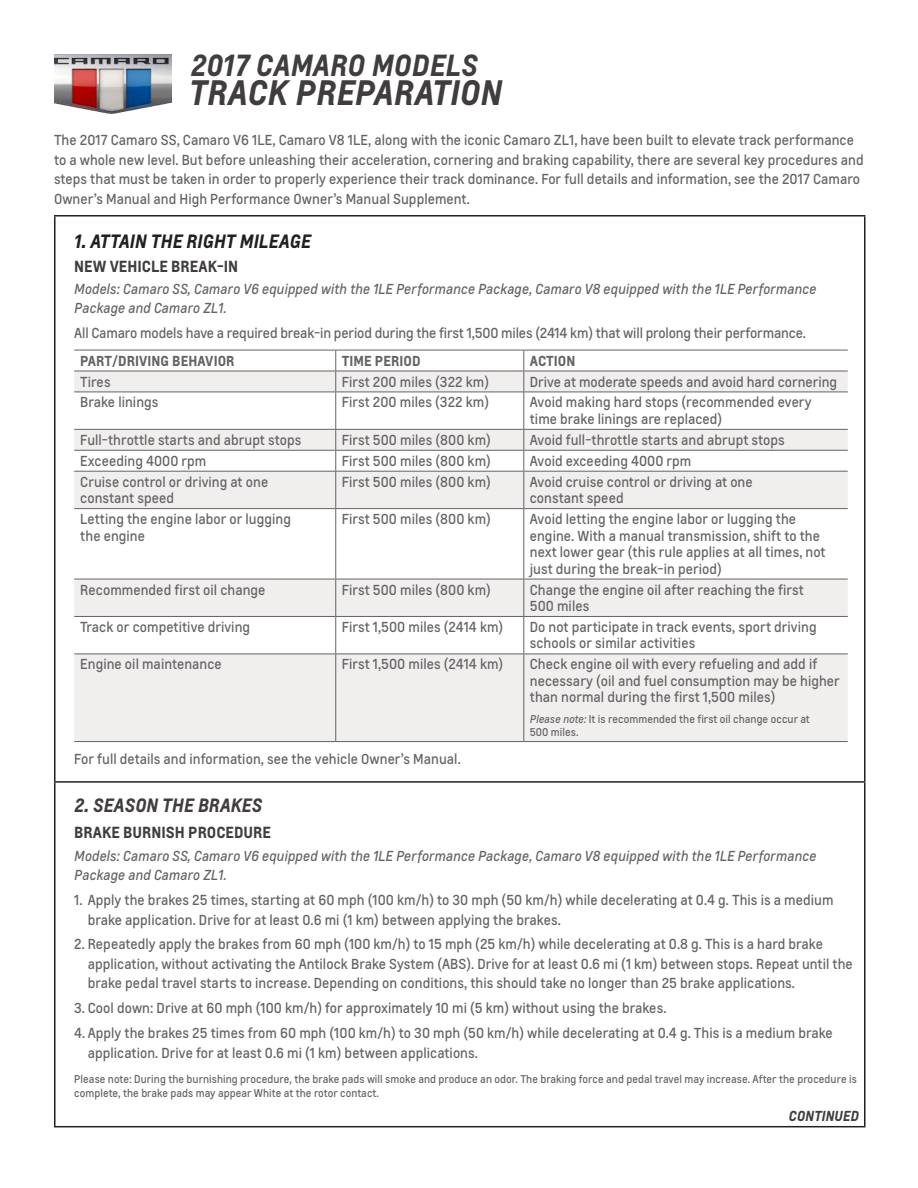
<style>
.page{position:relative;width:918px;height:1188px;background:#fff}
.page>*{position:absolute;margin:0;border:0;box-sizing:border-box;transform-origin:0 0}
.t1{font:italic 700 33px "Louis";letter-spacing:.005em;color:#413d3e}
.t2{font:italic 700 28.5px "Louis";letter-spacing:.005em;color:#413d3e}
.t3{font:italic 700 18px "Louis Global 2";color:#241f1f}
.t4{font:italic 700 18px "Louis";color:#413d3e}
.t5{font:700 15px "Louis";color:#413d3e}
.t6{font:13.5px/16.5px "Louis";letter-spacing:.005em;color:#656365}
.t7{font:italic 13.5px/19.5px "Louis";letter-spacing:.005em;color:#656365}
.t8{font:700 13.5px "Louis";letter-spacing:.005em;color:#656365}
.t9{font:italic 700 13.5px "Louis";color:#413d3e}
.t10{font:10.5px/13.5px "Louis";letter-spacing:.005em;color:#656365}
.s1{font-style:italic}
</style>
<div class="page">
<img style="left:54px;top:54px;width:118px;height:60px">
<hr style="left:54px;top:215px;width:812px;height:2px;background:#241f1f">
<hr style="left:54px;top:217px;width:2px;height:564px;background:#241f1f">
<hr style="left:864px;top:217px;width:2px;height:564px;background:#241f1f">
<hr style="left:54px;top:781px;width:812px;height:2px;background:#241f1f">
<hr style="left:54px;top:783px;width:2px;height:343px;background:#241f1f">
<hr style="left:864px;top:783px;width:2px;height:343px;background:#241f1f">
<hr style="left:54px;top:1126px;width:812px;height:1px;background:#241f1f">
<svg style="left:74px;top:372px;width:774px;height:369px;fill:#f0efee"></svg>
<svg style="left:74px;top:451px;width:774px;height:128px"></svg>
<hr style="left:74px;top:350px;width:262px;height:1px;background:#656365">
<hr style="left:336px;top:350px;width:188px;height:1px;background:#656365">
<hr style="left:524px;top:350px;width:324px;height:1px;background:#656365">
<hr style="left:74px;top:371px;width:262px;height:1px;background:#656365">
<hr style="left:336px;top:371px;width:188px;height:1px;background:#656365">
<svg style="left:335px;top:350px;width:1px;height:42px"></svg>
<hr style="left:524px;top:371px;width:324px;height:1px;background:#656365">
<svg style="left:523px;top:350px;width:1px;height:42px"></svg>
<hr style="left:74px;top:392px;width:262px;height:1px;background:#656365">
<hr style="left:336px;top:392px;width:188px;height:1px;background:#656365">
<hr style="left:335px;top:392px;width:1px;height:37px;background:#656365">
<hr style="left:524px;top:392px;width:324px;height:1px;background:#656365">
<hr style="left:523px;top:392px;width:1px;height:37px;background:#656365">
<hr style="left:74px;top:429px;width:262px;height:1px;background:#656365">
<hr style="left:336px;top:429px;width:188px;height:1px;background:#656365">
<hr style="left:524px;top:429px;width:324px;height:1px;background:#656365">
<hr style="left:74px;top:450px;width:262px;height:1px;background:#656365">
<hr style="left:336px;top:450px;width:188px;height:1px;background:#656365">
<svg style="left:335px;top:430px;width:1px;height:41px"></svg>
<hr style="left:524px;top:450px;width:324px;height:1px;background:#656365">
<svg style="left:523px;top:430px;width:1px;height:41px"></svg>
<hr style="left:74px;top:471px;width:262px;height:1px;background:#656365">
<hr style="left:336px;top:471px;width:188px;height:1px;background:#656365">
<hr style="left:335px;top:472px;width:1px;height:36px;background:#656365">
<hr style="left:524px;top:471px;width:324px;height:1px;background:#656365">
<hr style="left:523px;top:472px;width:1px;height:36px;background:#656365">
<hr style="left:74px;top:508px;width:262px;height:1px;background:#656365">
<hr style="left:336px;top:508px;width:188px;height:1px;background:#656365">
<hr style="left:335px;top:509px;width:1px;height:70px;background:#656365">
<hr style="left:524px;top:508px;width:324px;height:1px;background:#656365">
<hr style="left:523px;top:509px;width:1px;height:70px;background:#656365">
<hr style="left:74px;top:579px;width:262px;height:1px;background:#656365">
<hr style="left:336px;top:579px;width:188px;height:1px;background:#656365">
<hr style="left:335px;top:579px;width:1px;height:37px;background:#656365">
<hr style="left:524px;top:579px;width:324px;height:1px;background:#656365">
<hr style="left:523px;top:579px;width:1px;height:37px;background:#656365">
<hr style="left:74px;top:616px;width:262px;height:1px;background:#656365">
<hr style="left:336px;top:616px;width:188px;height:1px;background:#656365">
<hr style="left:335px;top:617px;width:1px;height:37px;background:#656365">
<hr style="left:524px;top:616px;width:324px;height:1px;background:#656365">
<hr style="left:523px;top:617px;width:1px;height:37px;background:#656365">
<hr style="left:74px;top:654px;width:262px;height:1px;background:#656365">
<hr style="left:336px;top:654px;width:188px;height:1px;background:#656365">
<hr style="left:335px;top:654px;width:1px;height:87px;background:#656365">
<hr style="left:524px;top:654px;width:324px;height:1px;background:#656365">
<hr style="left:523px;top:654px;width:1px;height:87px;background:#656365">
<hr style="left:74px;top:741px;width:262px;height:1px;background:#656365">
<hr style="left:336px;top:741px;width:188px;height:1px;background:#656365">
<hr style="left:524px;top:741px;width:324px;height:1px;background:#656365">
<h2 class="t2" style="left:191px;top:46px;width:289px">2017 CAMARO MODELS</h2>
<h1 class="t1" style="left:189px;top:71px;width:315px">TRACK PREPARATION</h1>
<p class="t6" style="left:54px;top:130px;width:811px;line-height:19.5px">The 2017 Camaro SS, Camaro V6 1LE, Camaro V8 1LE, along with the iconic Camaro ZL1, have been built to elevate track performance to a whole new level. But before unleashing their acceleration, cornering and braking capability, there are several key procedures and steps that must be taken in order to properly experience their track dominance. For full details and information, see the 2017 Camaro Owner’s Manual and High Performance Owner’s Manual Supplement.</p>
<h3 class="t3" style="left:74px;top:228px;width:238px">1. ATTAIN THE RIGHT MILEAGE</h3>
<p class="t5" style="left:74px;top:256px;width:165px">NEW VEHICLE BREAK-IN</p>
<p class="t7" style="left:74px;top:279px;width:744px">Models: Camaro SS, Camaro V6 equipped with the 1LE Performance Package, Camaro V8 equipped with the 1LE Performance<br>Package and Camaro ZL1.</p>
<p class="t6" style="left:74px;top:325px;width:733px">All Camaro models have a required break-in period during the first 1,500 miles (2414 km) that will prolong their performance.</p>
<p class="t8" style="left:80px;top:352px;width:156px">PART/DRIVING BEHAVIOR</p>
<p class="t8" style="left:342px;top:352px;width:80px">TIME PERIOD</p>
<p class="t8" style="left:530px;top:352px;width:47px">ACTION</p>
<p class="t6" style="left:80px;top:373px;width:32px">Tires</p>
<p class="t6" style="left:342px;top:373px;width:149px">First 200 miles (322 km)</p>
<p class="t6" style="left:530px;top:373px;width:309px">Drive at moderate speeds and avoid hard cornering</p>
<p class="t6" style="left:80px;top:394px;width:80px">Brake linings</p>
<p class="t6" style="left:342px;top:394px;width:149px">First 200 miles (322 km)</p>
<p class="t6" style="left:530px;top:394px;width:283px">Avoid making hard stops (recommended every time brake linings are replaced)</p>
<p class="t6" style="left:80px;top:432px;width:223px">Full-throttle starts and abrupt stops</p>
<p class="t6" style="left:342px;top:432px;width:151px">First 500 miles (800 km)</p>
<p class="t6" style="left:530px;top:432px;width:256px">Avoid full-throttle starts and abrupt stops</p>
<p class="t6" style="left:80px;top:453px;width:128px">Exceeding 4000 rpm</p>
<p class="t6" style="left:342px;top:453px;width:151px">First 500 miles (800 km)</p>
<p class="t6" style="left:530px;top:453px;width:163px">Avoid exceeding 4000 rpm</p>
<p class="t6" style="left:80px;top:473px;width:190px">Cruise control or driving at one constant speed</p>
<p class="t6" style="left:342px;top:473px;width:151px">First 500 miles (800 km)</p>
<p class="t6" style="left:530px;top:473px;width:224px">Avoid cruise control or driving at one constant speed</p>
<p class="t6" style="left:80px;top:511px;width:212px">Letting the engine labor or lugging the engine</p>
<p class="t6" style="left:342px;top:511px;width:151px">First 500 miles (800 km)</p>
<p class="t6" style="left:530px;top:511px;width:297px">Avoid letting the engine labor or lugging the engine. With a manual transmission, shift to the next lower gear (this rule applies at all times, not just during the break-in period)</p>
<p class="t6" style="left:80px;top:581px;width:187px">Recommended first oil change</p>
<p class="t6" style="left:342px;top:581px;width:151px">First 500 miles (800 km)</p>
<p class="t6" style="left:530px;top:581px;width:276px">Change the engine oil after reaching the first<br>500 miles</p>
<p class="t6" style="left:80px;top:619px;width:171px">Track or competitive driving</p>
<p class="t6" style="left:342px;top:619px;width:163px">First 1,500 miles (2414 km)</p>
<p class="t6" style="left:530px;top:619px;width:288px">Do not participate in track events, sport driving schools or similar activities</p>
<p class="t6" style="left:80px;top:656px;width:143px">Engine oil maintenance</p>
<p class="t6" style="left:342px;top:656px;width:163px">First 1,500 miles (2414 km)</p>
<p class="t6" style="left:530px;top:656px;width:312px">Check engine oil with every refueling and add if necessary (oil and fuel consumption may be higher than normal during the first 1,500 miles)</p>
<p class="t10" style="left:530px;top:712px;width:282px"><span class="s1">Please note:</span> It is recommended the first oil change occur at<br>500 miles.</p>
<p class="t6" style="left:74px;top:751px;width:388px">For full details and information, see the vehicle Owner’s Manual.</p>
<h3 class="t4" style="left:74px;top:793px;width:189px">2. SEASON THE BRAKES</h3>
<p class="t5" style="left:74px;top:823px;width:198px">BRAKE BURNISH PROCEDURE</p>
<p class="t7" style="left:74px;top:846px;width:744px">Models: Camaro SS, Camaro V6 equipped with the 1LE Performance Package, Camaro V8 equipped with the 1LE Performance<br>Package and Camaro ZL1.</p>
<p class="t6" style="left:88px;top:890px;width:747px;line-height:19.5px;text-indent:-14px">1. Apply the brakes 25 times, starting at 60 mph (100 km/h) to 30 mph (50 km/h) while decelerating at 0.4 g. This is a medium brake application. Drive for at least 0.6 mi (1 km) between applying the brakes.</p>
<p class="t6" style="left:88px;top:935px;width:767px;line-height:19.5px;text-indent:-14px">2. Repeatedly apply the brakes from 60 mph (100 km/h) to 15 mph (25 km/h) while decelerating at 0.8 g. This is a hard brake application, without activating the Antilock Brake System (ABS). Drive for at least 0.6 mi (1 km) between stops. Repeat until the brake pedal travel starts to increase. Depending on conditions, this should take no longer than 25 brake applications.</p>
<p class="t6" style="left:74px;top:1000px;width:594px">3. Cool down: Drive at 60 mph (100 km/h) for approximately 10 mi (5 km) without using the brakes.</p>
<p class="t6" style="left:88px;top:1023px;width:747px;line-height:19.5px;text-indent:-14px">4. Apply the brakes 25 times from 60 mph (100 km/h) to 30 mph (50 km/h) while decelerating at 0.4 g. This is a medium brake application. Drive for at least 0.6 mi (1 km) between applications.</p>
<p class="t10" style="left:74px;top:1073px;width:784px">Please note: During the burnishing procedure, the brake pads will smoke and produce an odor. The braking force and pedal travel may increase. After the procedure is complete, the brake pads may appear White at the rotor contact.</p>
<p class="t9" style="left:789px;top:1107px;width:72px">CONTINUED</p>
</div>
